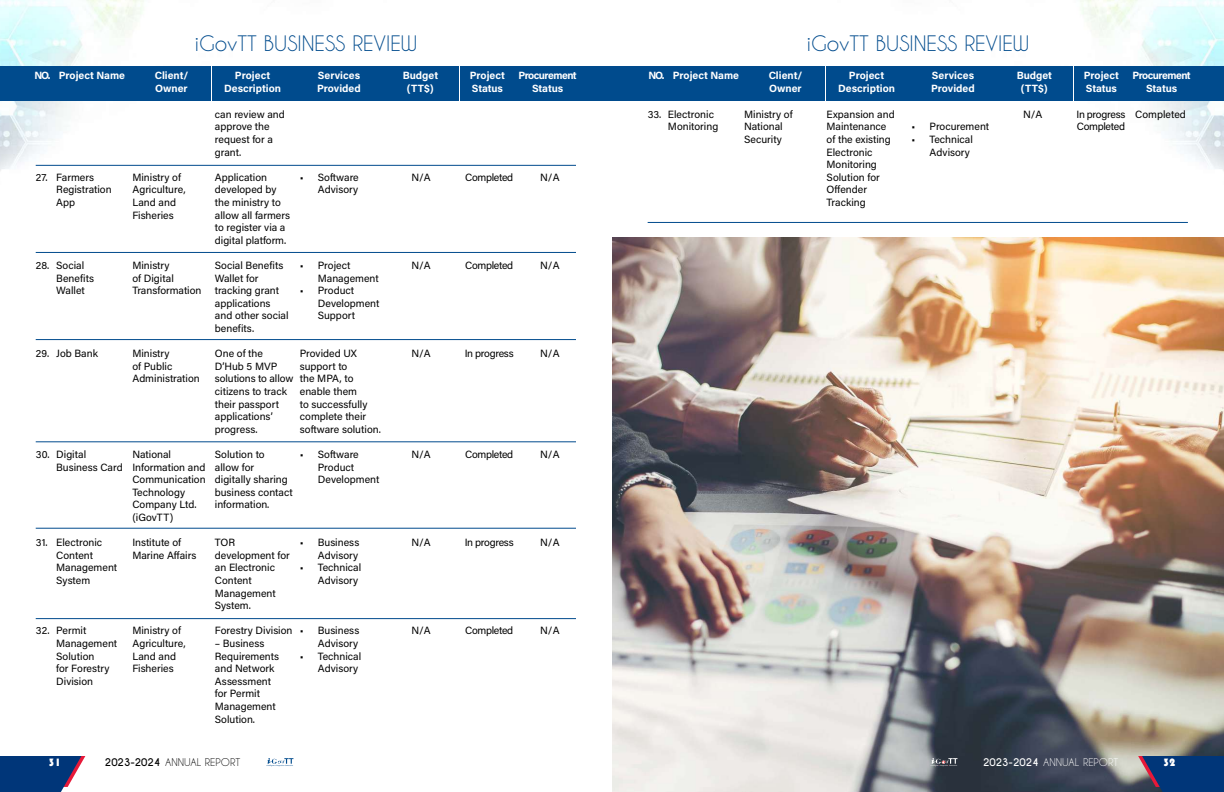
<style>
.page{position:relative;width:1224px;height:792px;background:#fff}
.page>*{position:absolute;margin:0;border:0;box-sizing:border-box;transform-origin:0 0}
.t1{font:20px "Caviar Dreams";color:#004b8d}
.t2{font:11px "Bauhaus 93";color:#fff}
.t3{font:10.5px/12.6px "Acumin Pro";color:#000}
.t4{font:700 10.5px/12.6px "Acumin Pro";color:#fff}
.t5{font:10.5px/12.6px "Acumin Pro";letter-spacing:-.03em;color:#000}
.t6{font:700 10.5px/12.6px "Acumin Pro";letter-spacing:-.045em;color:#fff;text-align:center}
.t7{font:10px "Caviar Dreams";color:#000}
.t8{font:10px "Caviar Dreams";color:#fff}
.s1{font-weight:700}
</style>
<div class="page">
<svg style="left:0;top:756px;width:85px;height:36px;background:#284d86"></svg>
<svg style="left:267px;top:758px;width:26px;height:8px"></svg>
<img style="left:909px;top:0;width:315px;height:171px">
<img style="left:0;top:0;width:386px;height:171px">
<div style="left:54px;top:66px;width:76px;height:35px;background:#004b8d"></div>
<div style="left:0;top:66px;width:53px;height:35px;background:#004b8d"></div>
<div style="left:131px;top:66px;width:80px;height:35px;background:#004b8d"></div>
<div style="left:212px;top:66px;width:83px;height:35px;background:#004b8d"></div>
<div style="left:296px;top:66px;width:86px;height:35px;background:#004b8d"></div>
<div style="left:383px;top:66px;width:76px;height:35px;background:#004b8d"></div>
<div style="left:460px;top:66px;width:56px;height:35px;background:#004b8d"></div>
<div style="left:517px;top:66px;width:95px;height:35px;background:#004b8d"></div>
<div style="left:668px;top:66px;width:76px;height:35px;background:#004b8d"></div>
<div style="left:612px;top:66px;width:55px;height:35px;background:#004b8d"></div>
<div style="left:745px;top:66px;width:80px;height:35px;background:#004b8d"></div>
<div style="left:826px;top:66px;width:83px;height:35px;background:#004b8d"></div>
<div style="left:910px;top:66px;width:86px;height:35px;background:#004b8d"></div>
<div style="left:997px;top:66px;width:76px;height:35px;background:#004b8d"></div>
<div style="left:1074px;top:66px;width:56px;height:35px;background:#004b8d"></div>
<div style="left:1131px;top:66px;width:93px;height:35px;background:#004b8d"></div>
<hr style="left:36px;top:252px;width:540px;height:1px;background:#004b8d">
<hr style="left:648px;top:222px;width:540px;height:1px;background:#004b8d">
<hr style="left:36px;top:165px;width:540px;height:1px;background:#004b8d">
<hr style="left:36px;top:339px;width:540px;height:1px;background:#004b8d">
<hr style="left:36px;top:442px;width:540px;height:1px;background:#004b8d">
<hr style="left:36px;top:528px;width:540px;height:1px;background:#004b8d">
<hr style="left:36px;top:618px;width:540px;height:1px;background:#004b8d">
<img style="left:612px;top:237px;width:612px;height:555px">
<svg style="left:1138px;top:756px;width:86px;height:36px;background:#163b75"></svg>
<svg style="left:931px;top:758px;width:26px;height:8px"></svg>
<h1 class="t1" style="left:195px;top:32px;width:224px">iGovTT BUSINESS REVIEW</h1>
<h1 class="t1" style="left:807px;top:32px;width:224px">iGovTT BUSINESS REVIEW</h1>
<p class="t4" style="left:34px;top:69px;width:92px">NO. Project Name</p>
<p class="t4" style="left:155px;top:69px;width:35px">Client/<br>Owner</p>
<p class="t4" style="left:224px;top:69px;width:58px;text-align:center">Project<br>Description</p>
<p class="t4" style="left:317px;top:69px;width:45px">Services<br>Provided</p>
<p class="t4" style="left:403px;top:69px;width:37px;text-align:center">Budget (TT$)</p>
<p class="t4" style="left:470px;top:69px;width:37px">Project<br>Status</p>
<p class="t6" style="left:519px;top:69px;width:60px">Procurement<br>Status</p>
<p class="t4" style="left:648px;top:69px;width:92px">NO. Project Name</p>
<p class="t4" style="left:769px;top:69px;width:35px">Client/<br>Owner</p>
<p class="t4" style="left:838px;top:69px;width:58px;text-align:center">Project<br>Description</p>
<p class="t4" style="left:931px;top:69px;width:45px">Services<br>Provided</p>
<p class="t4" style="left:1017px;top:69px;width:37px;text-align:center">Budget (TT$)</p>
<p class="t4" style="left:1084px;top:69px;width:37px">Project<br>Status</p>
<p class="t6" style="left:1132px;top:69px;width:60px">Procurement<br>Status</p>
<p class="t3" style="left:36px;top:170px;width:13px">27.</p>
<p class="t3" style="left:56px;top:170px;width:57px">Farmers<br>Registration<br>App</p>
<p class="t3" style="left:56px;top:259px;width:39px">Social<br>Benefits<br>Wallet</p>
<p class="t3" style="left:36px;top:259px;width:15px">28.</p>
<p class="t3" style="left:36px;top:347px;width:15px">29.</p>
<p class="t3" style="left:56px;top:347px;width:43px">Job Bank</p>
<p class="t3" style="left:36px;top:448px;width:15px">30.</p>
<p class="t3" style="left:56px;top:448px;width:68px">Digital<br>Business Card</p>
<p class="t3" style="left:36px;top:536px;width:13px">31.</p>
<p class="t3" style="left:56px;top:536px;width:62px">Electronic<br>Content<br>Management<br>System</p>
<p class="t3" style="left:56px;top:624px;width:62px">Permit<br>Management<br>Solution<br>for Forestry<br>Division</p>
<p class="t3" style="left:36px;top:624px;width:15px">32.</p>
<p class="t3" style="left:132px;top:170px;width:55px">Ministry of<br>Agriculture,<br>Land and<br>Fisheries</p>
<p class="t3" style="left:132px;top:259px;width:71px">Ministry<br>of Digital<br>Transformation</p>
<p class="t3" style="left:132px;top:347px;width:69px">Ministry<br>of Public<br>Administration</p>
<p class="t3" style="left:132px;top:448px;width:75px">National<br>Information and<br>Communication<br>Technology<br>Company Ltd. (iGovTT)</p>
<p class="t3" style="left:132px;top:536px;width:65px">Institute of<br>Marine Affairs</p>
<p class="t3" style="left:132px;top:624px;width:55px">Ministry of<br>Agriculture,<br>Land and<br>Fisheries</p>
<p class="t3" style="left:215px;top:107px;width:72px">can review and approve the request for a grant.</p>
<p class="t3" style="left:215px;top:170px;width:77px">Application developed by the ministry to allow all farmers to register via a digital platform.</p>
<p class="t3" style="left:215px;top:259px;width:75px">Social Benefits<br>Wallet for tracking grant applications and other social benefits.</p>
<p class="t3" style="left:215px;top:347px;width:80px">One of the<br>D’Hub 5 MVP solutions to allow citizens to track their passport applications’ progress.</p>
<p class="t3" style="left:215px;top:448px;width:80px">Solution to<br>allow for<br>digitally sharing business contact information.</p>
<p class="t3" style="left:215px;top:536px;width:77px">TOR development for an Electronic<br>Content<br>Management<br>System.</p>
<p class="t3" style="left:215px;top:624px;width:79px">Forestry Division</p>
<p class="t3" style="left:215px;top:637px;width:66px">– Business<br>Requirements and Network<br>Assessment for Permit<br>Management<br>Solution.</p>
<p class="t3" style="left:300px;top:170px;width:60px;text-align:right">• Software<br>Advisory</p>
<p class="t3" style="left:318px;top:259px;width:62px;text-indent:-18px">• Project<br>Management</p>
<p class="t3" style="left:318px;top:284px;width:63px;text-indent:-18px">• Product<br>Development<br>Support</p>
<p class="t3" style="left:300px;top:347px;width:82px">Provided UX support to<br>the MPA, to enable them<br>to successfully complete their software solution.</p>
<p class="t3" style="left:318px;top:448px;width:63px;text-indent:-18px">• Software<br>Product<br>Development</p>
<p class="t3" style="left:300px;top:536px;width:61px;text-align:right">• Business<br>Advisory</p>
<p class="t3" style="left:300px;top:561px;width:63px;text-align:right">• Technical<br>Advisory</p>
<p class="t3" style="left:300px;top:624px;width:61px;text-align:right">• Business<br>Advisory</p>
<p class="t3" style="left:300px;top:649px;width:63px;text-align:right">• Technical<br>Advisory</p>
<p class="t3" style="left:411px;top:170px;width:21px">N/A</p>
<p class="t3" style="left:411px;top:259px;width:21px">N/A</p>
<p class="t3" style="left:411px;top:347px;width:21px">N/A</p>
<p class="t3" style="left:411px;top:448px;width:21px">N/A</p>
<p class="t3" style="left:411px;top:536px;width:21px">N/A</p>
<p class="t3" style="left:411px;top:624px;width:21px">N/A</p>
<p class="t5" style="left:465px;top:170px;width:50px">Completed</p>
<p class="t3" style="left:540px;top:170px;width:21px">N/A</p>
<p class="t5" style="left:465px;top:259px;width:50px">Completed</p>
<p class="t3" style="left:540px;top:259px;width:21px">N/A</p>
<p class="t5" style="left:465px;top:347px;width:50px">In progress</p>
<p class="t3" style="left:540px;top:347px;width:21px">N/A</p>
<p class="t5" style="left:465px;top:448px;width:50px">Completed</p>
<p class="t3" style="left:540px;top:448px;width:21px">N/A</p>
<p class="t5" style="left:465px;top:536px;width:50px">In progress</p>
<p class="t3" style="left:540px;top:536px;width:21px">N/A</p>
<p class="t5" style="left:465px;top:624px;width:50px">Completed</p>
<p class="t3" style="left:540px;top:624px;width:21px">N/A</p>
<p class="t3" style="left:668px;top:107px;width:52px;text-indent:-20px">33. Electronic<br>Monitoring</p>
<p class="t3" style="left:744px;top:107px;width:50px">Ministry of<br>National<br>Security</p>
<p class="t3" style="left:827px;top:107px;width:70px">Expansion and<br>Maintenance of the existing<br>Electronic<br>Monitoring<br>Solution for<br>Offender<br>Tracking</p>
<p class="t3" style="left:912px;top:120px;width:79px">• Procurement</p>
<p class="t3" style="left:912px;top:133px;width:63px;text-align:right">• Technical<br>Advisory</p>
<p class="t3" style="left:1023px;top:107px;width:21px">N/A</p>
<p class="t5" style="left:1077px;top:107px;width:50px">In progress<br>Completed</p>
<p class="t3" style="left:1135px;top:107px;width:52px">Completed</p>
<p class="t2" style="left:48px;top:756px;width:14px">31</p>
<p class="t7" style="left:105px;top:756px;width:137px"><span class="s1">2023-2024</span> ANNUAL REPORT</p>
<p class="t8" style="left:983px;top:756px;width:137px"><span class="s1">2023-2024</span> ANNUAL REPORT</p>
<p class="t2" style="left:1163px;top:756px;width:14px">32</p>
</div>
